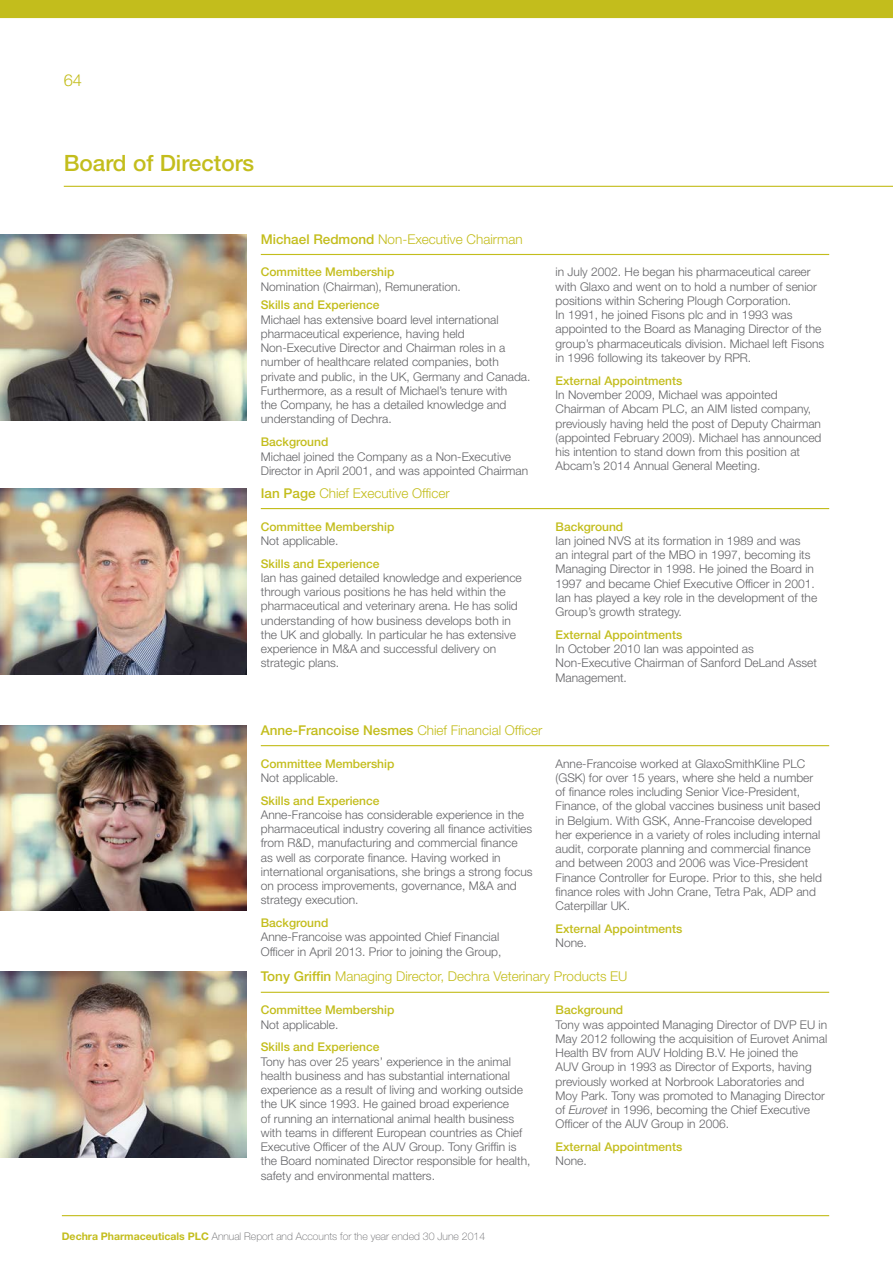
<style>
.page{position:relative;width:893px;height:1263px;background:#fff}
.page>*{position:absolute;margin:0;border:0;box-sizing:border-box;transform-origin:0 0}
.headingLevelOne{font:500 22.5px "Helvetica Neue LT Std";color:#c3bd1c}
.t1{font:300 16.5px "Helvetica Neue LT Std";color:#c3bd1c}
.headingLevelTwo{font:300 13.5px "Helvetica Neue LT Std";color:#c3bd1c}
.Body{font:300 12px/14.2px "Helvetica Neue LT Std";color:#636366}
.headingLevelTwo-2{font:500 12px "Helvetica Neue LT Std";color:#c3bd1c}
.headingLevelTwo-3{font:300 12px "Helvetica Neue LT Std";color:#636366}
.t2{font:100 10.5px "Helvetica Neue LT Std";color:#636366}
.s1{font-weight:500}
.s2{font-size:13.5px;color:#fff}
.s3{font-weight:700;color:#c3bd1c}
.s4{font-style:italic}
</style>
<div class="page">
<hr style="left:62px;top:1215px;width:767px;height:1px;background:#c3bd1c">
<hr style="left:64px;top:186px;width:829px;height:1px;background:#c3bd1c">
<img style="left:0;top:235px;width:246px;height:186px">
<img style="left:0;top:489px;width:246px;height:185px">
<img style="left:0;top:725px;width:246px;height:185px">
<img style="left:0;top:972px;width:246px;height:186px">
<hr style="left:261px;top:254px;width:568px;height:1px;background:#c3bd1c">
<hr style="left:261px;top:745px;width:568px;height:1px;background:#c3bd1c">
<hr style="left:261px;top:508px;width:568px;height:1px;background:#c3bd1c">
<hr style="left:261px;top:992px;width:568px;height:1px;background:#c3bd1c">
<div style="left:0;top:0;width:893px;height:19px;background:#c3bd1c"></div>
<p class="t1" style="left:64px;top:70px;width:20px">64</p>
<p class="headingLevelOne" style="left:64px;top:150px;width:192px">Board of Directors</p>
<p class="headingLevelTwo" style="left:261px;top:230px;width:263px"><span class="s1">Michael Redmond</span> Non-Executive Chairman</p>
<p class="headingLevelTwo-2" style="left:261px;top:265px;width:135px">Committee Membership</p>
<p class="headingLevelTwo-3" style="left:261px;top:279px;width:202px">Nomination (Chairman), Remuneration.</p>
<p class="headingLevelTwo-2" style="left:261px;top:298px;width:120px">Skills and Experience</p>
<p class="Body" style="left:261px;top:312px;width:271px">Michael has extensive board level international pharmaceutical experience, having held Non-Executive Director and Chairman roles in a number of healthcare related companies, both private and public, in the UK, Germany and Canada.<br>Furthermore, as a result of Michael’s tenure with<br>the Company, he has a detailed knowledge and understanding of Dechra.</p>
<p class="headingLevelTwo-2" style="left:261px;top:435px;width:69px">Background</p>
<p class="Body" style="left:261px;top:449px;width:269px">Michael joined the Company as a Non-Executive<br>Director in April 2001, and was appointed Chairman</p>
<p class="headingLevelTwo" style="left:261px;top:484px;width:190px"><span class="s1">Ian Page</span> Chief Executive Officer</p>
<p class="headingLevelTwo-2" style="left:261px;top:519px;width:135px">Committee Membership</p>
<p class="Body" style="left:261px;top:533px;width:79px">Not applicable.</p>
<p class="headingLevelTwo-2" style="left:261px;top:556px;width:120px">Skills and Experience</p>
<p class="Body" style="left:261px;top:570px;width:262px">Ian has gained detailed knowledge and experience through various positions he has held within the pharmaceutical and veterinary arena. He has solid understanding of how business develops both in the UK and globally. In particular he has extensive experience in M&amp;A and successful delivery on strategic plans.</p>
<p class="Body" style="left:556px;top:265px;width:270px">in July 2002. He began his pharmaceutical career with Glaxo and went on to hold a number of senior positions within Schering Plough Corporation.<br>In 1991, he joined Fisons plc and in 1993 was appointed to the Board as Managing Director of the group’s pharmaceuticals division. Michael left Fisons in 1996 following its takeover by RPR.</p>
<p class="headingLevelTwo-2" style="left:556px;top:373px;width:128px">External Appointments</p>
<p class="Body" style="left:556px;top:387px;width:267px">In November 2009, Michael was appointed Chairman of Abcam PLC, an AIM listed company, previously having held the post of Deputy Chairman (appointed February 2009). Michael has announced his intention to stand down from this position at Abcam’s 2014 Annual General Meeting.</p>
<p class="headingLevelTwo-2" style="left:556px;top:519px;width:69px">Background</p>
<p class="Body" style="left:556px;top:533px;width:263px">Ian joined NVS at its formation in 1989 and was<br>an integral part of the MBO in 1997, becoming its Managing Director in 1998. He joined the Board in 1997 and became Chief Executive Officer in 2001.<br>Ian has played a key role in the development of the Group’s growth strategy.</p>
<p class="headingLevelTwo-2" style="left:556px;top:627px;width:128px">External Appointments</p>
<p class="Body" style="left:556px;top:641px;width:263px">In October 2010 Ian was appointed as<br>Non-Executive Chairman of Sanford DeLand Asset<br>Management.</p>
<p class="headingLevelTwo" style="left:261px;top:722px;width:283px"><span class="s1">Anne-Francoise Nesmes</span> Chief Financial Officer</p>
<p class="headingLevelTwo-2" style="left:261px;top:756px;width:135px">Committee Membership</p>
<p class="Body" style="left:261px;top:770px;width:79px">Not applicable.</p>
<p class="headingLevelTwo-2" style="left:261px;top:793px;width:120px">Skills and Experience</p>
<p class="Body" style="left:261px;top:807px;width:273px">Anne-Francoise has considerable experience in the pharmaceutical industry covering all finance activities from R&amp;D, manufacturing and commercial finance<br>as well as corporate finance. Having worked in international organisations, she brings a strong focus on process improvements, governance, M&amp;A and strategy execution.</p>
<p class="headingLevelTwo-2" style="left:261px;top:916px;width:69px">Background</p>
<p class="Body" style="left:261px;top:930px;width:242px">Anne-Francoise was appointed Chief Financial<br>Officer in April 2013. Prior to joining the Group,</p>
<p class="Body" style="left:556px;top:756px;width:268px">Anne-Francoise worked at GlaxoSmithKline PLC (GSK) for over 15 years, where she held a number of finance roles including Senior Vice-President, Finance, of the global vaccines business unit based in Belgium. With GSK, Anne-Francoise developed her experience in a variety of roles including internal audit, corporate planning and commercial finance and between 2003 and 2006 was Vice-President Finance Controller for Europe. Prior to this, she held finance roles with John Crane, Tetra Pak, ADP and Caterpillar UK.</p>
<p class="headingLevelTwo-2" style="left:556px;top:921px;width:128px">External Appointments</p>
<p class="Body" style="left:556px;top:935px;width:33px">None.</p>
<p class="headingLevelTwo" style="left:261px;top:968px;width:368px"><span class="s1">Tony Griffin</span> Managing Director, Dechra Veterinary Products EU</p>
<p class="headingLevelTwo-2" style="left:261px;top:1003px;width:135px">Committee Membership</p>
<p class="Body" style="left:261px;top:1017px;width:79px">Not applicable.</p>
<p class="headingLevelTwo-2" style="left:261px;top:1040px;width:120px">Skills and Experience</p>
<p class="Body" style="left:261px;top:1054px;width:271px">Tony has over 25 years’ experience in the animal health business and has substantial international experience as a result of living and working outside the UK since 1993. He gained broad experience<br>of running an international animal health business with teams in different European countries as Chief Executive Officer of the AUV Group. Tony Griffin is the Board nominated Director responsible for health, safety and environmental matters.</p>
<p class="t2" style="left:35px;top:1230px;width:452px"><span class="s2">64</span> <span class="s3">Dechra Pharmaceuticals PLC</span> Annual Report and Accounts for the year ended 30 June 2014</p>
<p class="headingLevelTwo-2" style="left:556px;top:1003px;width:69px">Background</p>
<p class="Body" style="left:556px;top:1017px;width:273px">Tony was appointed Managing Director of DVP EU in May 2012 following the acquisition of Eurovet Animal Health BV from AUV Holding B.V. He joined the<br>AUV Group in 1993 as Director of Exports, having previously worked at Norbrook Laboratories and Moy Park. Tony was promoted to Managing Director of <span class="s4">Eurovet</span> in 1996, becoming the Chief Executive Officer of the AUV Group in 2006.</p>
<p class="headingLevelTwo-2" style="left:556px;top:1139px;width:128px">External Appointments</p>
<p class="Body" style="left:556px;top:1154px;width:33px">None.</p>
</div>
